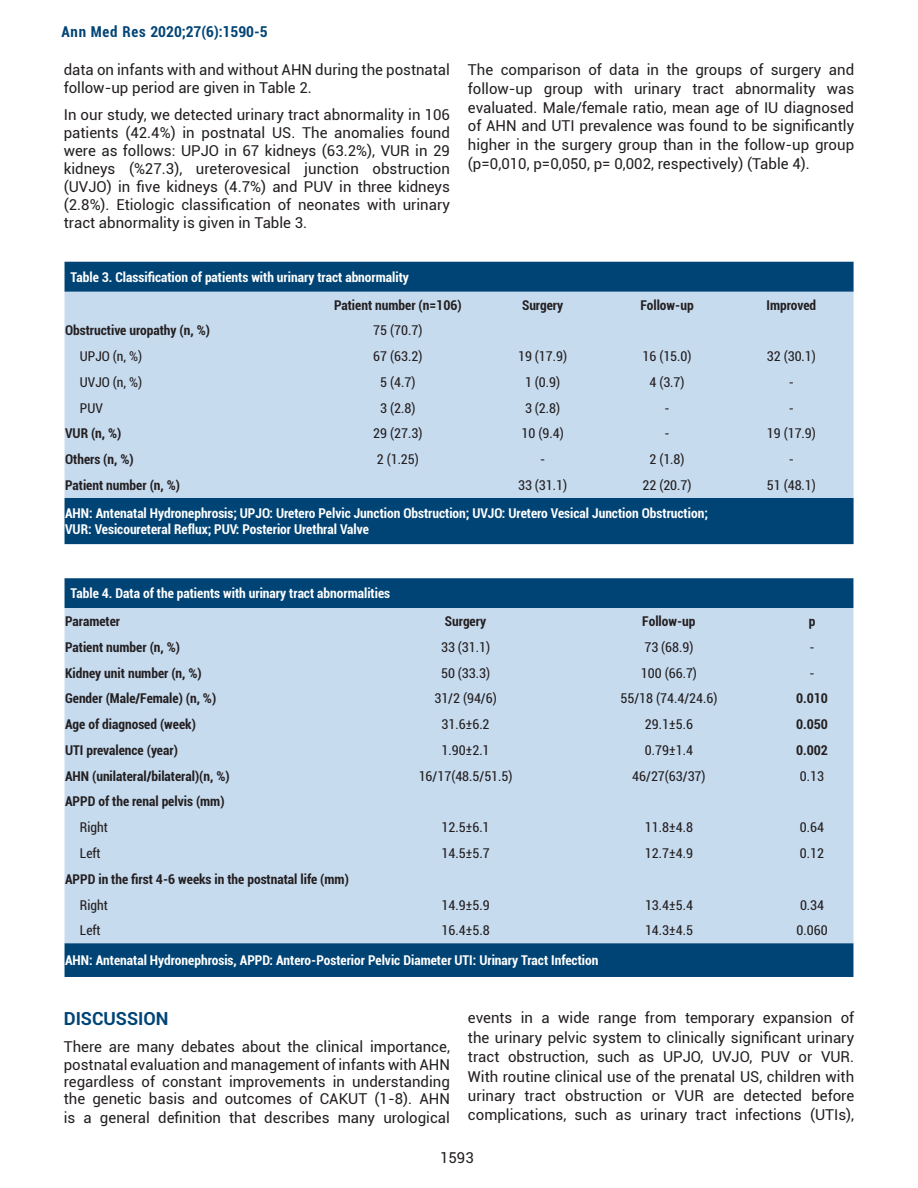
<style>
.page{position:relative;width:918px;height:1188px;background:#fff}
.page>*{position:absolute;margin:0;border:0;box-sizing:border-box;transform-origin:0 0}
.t1{font:700 18px "Roboto";color:#004475}
.t2{font:15px/18px "Roboto";color:#231f20;text-align:justify}
.t3{font:700 condensed 15px "Roboto";color:#004475}
.t4{font:condensed 13.5px "Roboto";color:#231f20}
.t5{font:700 condensed 13.5px/16.2px "Roboto";color:#fff}
.t6{font:700 condensed 13.5px "Roboto";color:#231f20}
</style>
<div class="page">
<div style="left:65px;top:262px;width:789px;height:282px;background:#004475"></div>
<div style="left:65px;top:292px;width:789px;height:206px;background:#c7dbef"></div>
<div style="left:65px;top:578px;width:788px;height:399px;background:#004475"></div>
<div style="left:65px;top:608px;width:788px;height:335px;background:#c7dbef"></div>
<p class="t3" style="left:61px;top:21px;width:208px">Ann Med Res 2020;27(6):1590-5</p>
<p class="t2" style="left:64px;top:60px;width:388px">data on infants with and without AHN during the postnatal follow-up period are given in Table 2.</p>
<p class="t2" style="left:64px;top:105px;width:388px">In our study, we detected urinary tract abnormality in 106 patients (42.4%) in postnatal US. The anomalies found were as follows: UPJO in 67 kidneys (63.2%), VUR in 29 kidneys (%27.3), ureterovesical junction obstruction (UVJO) in five kidneys (4.7%) and PUV in three kidneys (2.8%). Etiologic classification of neonates with urinary tract abnormality is given in Table 3.</p>
<p class="t2" style="left:468px;top:60px;width:388px;line-height:18.8px">The comparison of data in the groups of surgery and follow-up group with urinary tract abnormality was evaluated. Male/female ratio, mean age of IU diagnosed of AHN and UTI prevalence was found to be significantly higher in the surgery group than in the follow-up group (p=0,010, p=0,050, p= 0,002, respectively) (Table 4).</p>
<p class="t5" style="left:71px;top:268px;width:340px">Table 3. Classification of patients with urinary tract abnormality</p>
<p class="t6" style="left:334px;top:295px;width:129px">Patient number (n=106)</p>
<p class="t6" style="left:522px;top:295px;width:43px">Surgery</p>
<p class="t6" style="left:640px;top:295px;width:55px">Follow-up</p>
<p class="t6" style="left:767px;top:295px;width:51px">Improved</p>
<p class="t6" style="left:65px;top:321px;width:146px">Obstructive uropathy (n, %)</p>
<p class="t4" style="left:373px;top:321px;width:51px">75 (70.7)</p>
<p class="t4" style="left:80px;top:347px;width:64px">UPJO (n, %)</p>
<p class="t4" style="left:373px;top:347px;width:51px">67 (63.2)</p>
<p class="t4" style="left:518px;top:347px;width:51px">19 (17.9)</p>
<p class="t4" style="left:642px;top:347px;width:51px">16 (15.0)</p>
<p class="t4" style="left:767px;top:347px;width:51px">32 (30.1)</p>
<p class="t4" style="left:80px;top:373px;width:64px">UVJO (n, %)</p>
<p class="t4" style="left:380px;top:373px;width:37px">5 (4.7)</p>
<p class="t4" style="left:525px;top:373px;width:37px">1 (0.9)</p>
<p class="t4" style="left:649px;top:373px;width:37px">4 (3.7)</p>
<p class="t4" style="left:789px;top:373px;width:7px">-</p>
<p class="t4" style="left:80px;top:398px;width:24px">PUV</p>
<p class="t4" style="left:380px;top:398px;width:37px">3 (2.8)</p>
<p class="t4" style="left:525px;top:398px;width:37px">3 (2.8)</p>
<p class="t4" style="left:664px;top:398px;width:7px">-</p>
<p class="t4" style="left:789px;top:398px;width:7px">-</p>
<p class="t6" style="left:65px;top:424px;width:58px">VUR (n, %)</p>
<p class="t4" style="left:373px;top:424px;width:51px">29 (27.3)</p>
<p class="t4" style="left:522px;top:424px;width:44px">10 (9.4)</p>
<p class="t4" style="left:664px;top:424px;width:7px">-</p>
<p class="t4" style="left:767px;top:424px;width:51px">19 (17.9)</p>
<p class="t6" style="left:65px;top:450px;width:70px">Others (n, %)</p>
<p class="t4" style="left:377px;top:450px;width:44px">2 (1.25)</p>
<p class="t4" style="left:540px;top:450px;width:7px">-</p>
<p class="t4" style="left:649px;top:450px;width:37px">2 (1.8)</p>
<p class="t4" style="left:789px;top:450px;width:7px">-</p>
<p class="t6" style="left:65px;top:476px;width:116px">Patient number (n, %)</p>
<p class="t4" style="left:518px;top:476px;width:51px">33 (31.1)</p>
<p class="t4" style="left:642px;top:476px;width:51px">22 (20.7)</p>
<p class="t4" style="left:767px;top:476px;width:51px">51 (48.1)</p>
<p class="t5" style="left:65px;top:505px;width:644px">AHN: Antenatal Hydronephrosis; UPJO: Uretero Pelvic Junction Obstruction; UVJO: Uretero Vesical Junction Obstruction;<br>VUR: Vesicoureteral Reflux; PUV: Posterior Urethral Valve</p>
<p class="t5" style="left:71px;top:585px;width:321px">Table 4. Data of the patients with urinary tract abnormalities</p>
<p class="t6" style="left:65px;top:612px;width:57px">Parameter</p>
<p class="t6" style="left:445px;top:612px;width:43px">Surgery</p>
<p class="t6" style="left:642px;top:612px;width:55px">Follow-up</p>
<p class="t6" style="left:809px;top:612px;width:8px">p</p>
<p class="t6" style="left:65px;top:637px;width:116px">Patient number (n, %)</p>
<p class="t4" style="left:441px;top:638px;width:51px">33 (31.1)</p>
<p class="t4" style="left:644px;top:638px;width:51px">73 (68.9)</p>
<p class="t4" style="left:809px;top:638px;width:7px">-</p>
<p class="t6" style="left:65px;top:663px;width:138px">Kidney unit number (n, %)</p>
<p class="t4" style="left:441px;top:663px;width:51px">50 (33.3)</p>
<p class="t4" style="left:641px;top:663px;width:58px">100 (66.7)</p>
<p class="t4" style="left:809px;top:663px;width:7px">-</p>
<p class="t6" style="left:65px;top:689px;width:153px">Gender (Male/Female) (n, %)</p>
<p class="t4" style="left:434px;top:689px;width:64px">31/2 (94/6)</p>
<p class="t4" style="left:621px;top:689px;width:98px">55/18 (74.4/24.6)</p>
<p class="t6" style="left:796px;top:689px;width:33px">0.010</p>
<p class="t6" style="left:65px;top:715px;width:132px">Age of diagnosed (week)</p>
<p class="t4" style="left:442px;top:715px;width:50px">31.6±6.2</p>
<p class="t4" style="left:645px;top:715px;width:50px">29.1±5.6</p>
<p class="t6" style="left:796px;top:715px;width:33px">0.050</p>
<p class="t6" style="left:65px;top:741px;width:114px">UTI prevalence (year)</p>
<p class="t4" style="left:442px;top:741px;width:50px">1.90±2.1</p>
<p class="t4" style="left:645px;top:741px;width:50px">0.79±1.4</p>
<p class="t6" style="left:796px;top:741px;width:33px">0.002</p>
<p class="t6" style="left:65px;top:766px;width:166px">AHN (unilateral/bilateral)(n, %)</p>
<p class="t4" style="left:419px;top:767px;width:95px">16/17(48.5/51.5)</p>
<p class="t4" style="left:632px;top:767px;width:75px">46/27(63/37)</p>
<p class="t4" style="left:800px;top:767px;width:26px">0.13</p>
<p class="t6" style="left:65px;top:792px;width:161px">APPD of the renal pelvis (mm)</p>
<p class="t4" style="left:80px;top:818px;width:29px">Right</p>
<p class="t4" style="left:442px;top:818px;width:50px">12.5±6.1</p>
<p class="t4" style="left:645px;top:818px;width:50px">11.8±4.8</p>
<p class="t4" style="left:800px;top:818px;width:26px">0.64</p>
<p class="t4" style="left:80px;top:844px;width:22px">Left</p>
<p class="t4" style="left:442px;top:844px;width:50px">14.5±5.7</p>
<p class="t4" style="left:645px;top:844px;width:50px">12.7±4.9</p>
<p class="t4" style="left:800px;top:844px;width:26px">0.12</p>
<p class="t6" style="left:65px;top:870px;width:285px">APPD in the first 4-6 weeks in the postnatal life (mm)</p>
<p class="t4" style="left:80px;top:895px;width:29px">Right</p>
<p class="t4" style="left:442px;top:895px;width:50px">14.9±5.9</p>
<p class="t4" style="left:645px;top:895px;width:50px">13.4±5.4</p>
<p class="t4" style="left:800px;top:895px;width:26px">0.34</p>
<p class="t4" style="left:80px;top:921px;width:22px">Left</p>
<p class="t4" style="left:442px;top:921px;width:50px">16.4±5.8</p>
<p class="t4" style="left:645px;top:921px;width:50px">14.3±4.5</p>
<p class="t4" style="left:797px;top:921px;width:33px">0.060</p>
<p class="t5" style="left:65px;top:952px;width:535px">AHN: Antenatal Hydronephrosis, APPD: Antero-Posterior Pelvic Diameter UTI: Urinary Tract Infection</p>
<p class="t1" style="left:64px;top:1006px;width:106px">DISCUSSION</p>
<p class="t2" style="left:64px;top:1038px;width:388px">There are many debates about the clinical importance, postnatal evaluation and management of infants with AHN regardless of constant improvements in understanding the genetic basis and outcomes of CAKUT (1-8). AHN is a general definition that describes many urological</p>
<p class="t2" style="left:468px;top:1008px;width:388px;line-height:19.4px">events in a wide range from temporary expansion of the urinary pelvic system to clinically significant urinary tract obstruction, such as UPJO, UVJO, PUV or VUR.<br>With routine clinical use of the prenatal US, children with urinary tract obstruction or VUR are detected before complications, such as urinary tract infections (UTIs),</p>
<p class="t2" style="left:440px;top:1148px;width:35px">1593</p>
</div>
